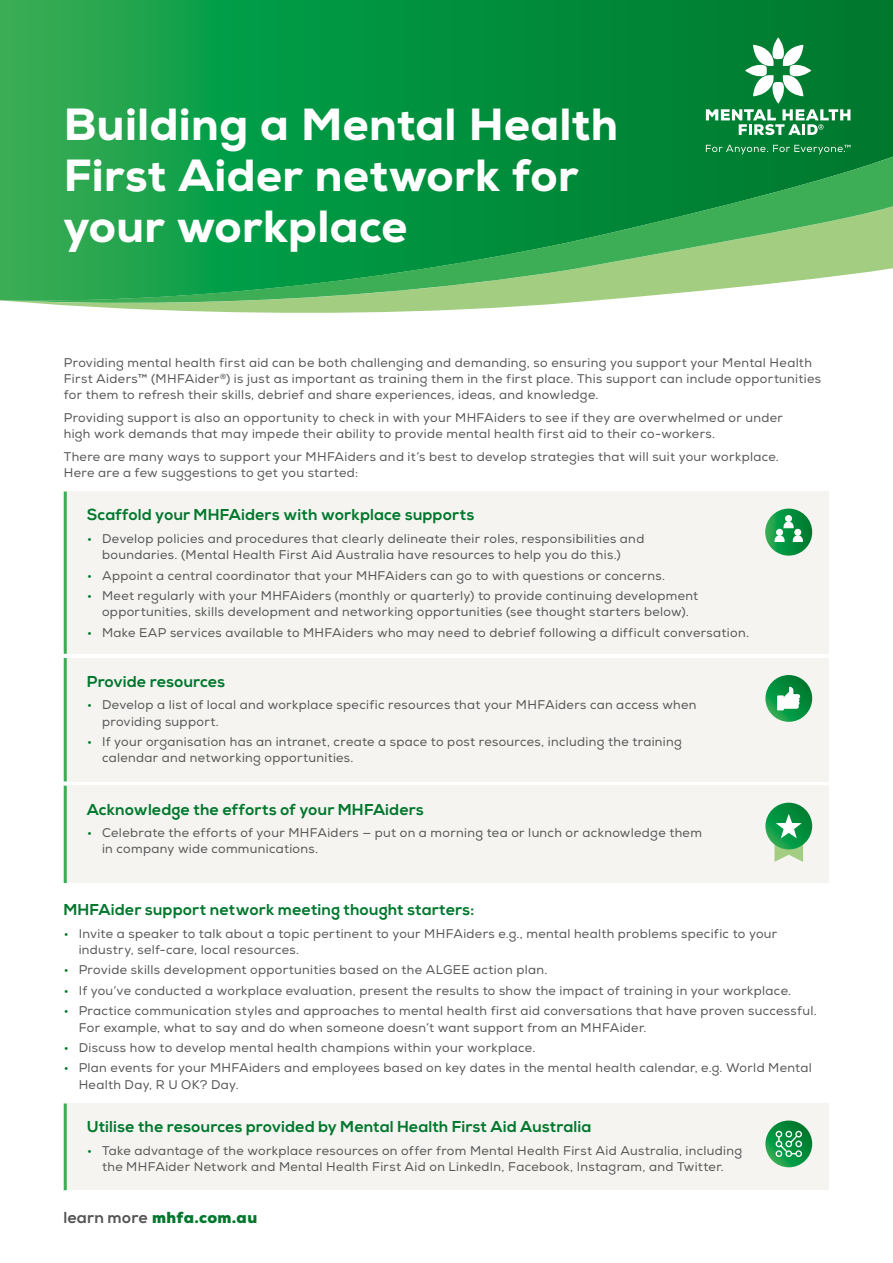
<style>
.page{position:relative;width:893px;height:1263px;background:#fff}
.page>*{position:absolute;margin:0;border:0;box-sizing:border-box;transform-origin:0 0}
.t1{font:800 45px/51px "Nexa";letter-spacing:.005em;color:#fff}
.t2{font:900 15.9px "Nexa";letter-spacing:.02em;color:#00772c}
.t3{font:700 15.75px "Nexa";letter-spacing:.02em;color:#00772c}
.t4{font:12.6px/16.2px "Nexa";letter-spacing:.025em;color:#555756}
.s1{color:#00772c}
.s2{font-weight:700;color:#555756}
</style>
<div class="page">
<svg style="left:0;top:0;width:893px;height:151px;background:#0a9340"></svg>
<svg style="left:0;top:151px;width:893px;height:161px;background:#3daa5d"></svg>
<svg style="left:706px;top:145px;width:144px;height:9px"></svg>
<svg style="left:706px;top:37px;width:144px;height:98px"></svg>
<div style="left:64px;top:492px;width:765px;height:162px;background:#f5f4f1"></div>
<hr style="left:64px;top:492px;width:3px;height:162px;background:#3dae56">
<div style="left:64px;top:658px;width:765px;height:123px;background:#f5f4f1"></div>
<div style="left:64px;top:786px;width:765px;height:97px;background:#f5f4f1"></div>
<svg style="left:765px;top:803px;width:47px;height:46px"></svg>
<svg style="left:774px;top:814px;width:29px;height:48px"></svg>
<svg style="left:765px;top:675px;width:47px;height:47px"></svg>
<svg style="left:777px;top:695px;width:7px;height:15px"></svg>
<svg style="left:782px;top:686px;width:19px;height:23px"></svg>
<div style="left:64px;top:1103px;width:765px;height:87px;background:#f5f4f1"></div>
<svg style="left:765px;top:1120px;width:47px;height:47px"></svg>
<div style="left:795px;top:1131px;width:7px;height:6px;border:1px solid #fff;border-radius:50%"></div>
<div style="left:795px;top:1140px;width:7px;height:7px;border:1px solid #fff;border-radius:50%"></div>
<div style="left:776px;top:1150px;width:6px;height:7px;border:1px solid #fff;border-radius:50%"></div>
<div style="left:785px;top:1150px;width:7px;height:7px;border:1px solid #fff;border-radius:50%"></div>
<div style="left:795px;top:1150px;width:7px;height:7px;border:1px solid #fff;border-radius:50%"></div>
<svg style="left:776px;top:1131px;width:22px;height:23px"></svg>
<hr style="left:64px;top:658px;width:3px;height:123px;background:#3dae56">
<hr style="left:64px;top:786px;width:3px;height:97px;background:#3dae56">
<hr style="left:64px;top:1103px;width:3px;height:87px;background:#3dae56">
<svg style="left:765px;top:509px;width:47px;height:47px"></svg>
<h1 class="t1" style="left:64px;top:99px;width:556px">Building a Mental Health<br>First Aider network for your workplace</h1>
<p class="t4" style="left:64px;top:355px;width:759px">Providing mental health first aid can be both challenging and demanding, so ensuring you support your Mental Health<br>First Aiders™ (MHFAider<sup>®</sup>) is just as important as training them in the first place. This support can include opportunities for them to refresh their skills, debrief and share experiences, ideas, and knowledge.</p>
<p class="t4" style="left:64px;top:410px;width:721px">Providing support is also an opportunity to check in with your MHFAiders to see if they are overwhelmed or under high work demands that may impede their ability to provide mental health first aid to their co‑workers.</p>
<p class="t4" style="left:64px;top:448px;width:717px">There are many ways to support your MHFAiders and it’s best to develop strategies that will suit your workplace.<br>Here are a few suggestions to get you started:</p>
<p class="t3" style="left:87px;top:506px;width:389px">Scaffold your MHFAiders with workplace supports</p>
<p class="t4" style="left:102px;top:531px;width:544px;text-indent:-15px"><span class="s1">•</span> Develop policies and procedures that clearly delineate their roles, responsibilities and boundaries. (Mental Health First Aid Australia have resources to help you do this.)</p>
<p class="t4" style="left:87px;top:567px;width:579px"><span class="s1">•</span> Appoint a central coordinator that your MHFAiders can go to with questions or concerns.</p>
<p class="t4" style="left:87px;top:588px;width:612px;text-align:center"><span class="s1">•</span> Meet regularly with your MHFAiders (monthly or quarterly) to provide continuing development opportunities, skills development and networking opportunities (see thought starters below).</p>
<p class="t4" style="left:87px;top:625px;width:663px"><span class="s1">•</span> Make EAP services available to MHFAiders who may need to debrief following a difficult conversation.</p>
<p class="t3" style="left:87px;top:672px;width:140px">Provide resources</p>
<p class="t4" style="left:102px;top:697px;width:596px;text-indent:-15px"><span class="s1">•</span> Develop a list of local and workplace specific resources that your MHFAiders can access when providing support.</p>
<p class="t4" style="left:102px;top:734px;width:581px;text-indent:-15px"><span class="s1">•</span> If your organisation has an intranet, create a space to post resources, including the training calendar and networking opportunities.</p>
<p class="t3" style="left:87px;top:800px;width:338px">Acknowledge the efforts of your MHFAiders</p>
<p class="t4" style="left:102px;top:825px;width:601px;text-indent:-15px"><span class="s1">•</span> Celebrate the efforts of your MHFAiders — put on a morning tea or lunch or acknowledge them in company wide communications.</p>
<p class="t3" style="left:64px;top:901px;width:412px">MHFAider support network meeting thought starters:</p>
<p class="t4" style="left:79px;top:925px;width:700px;text-indent:-15px"><span class="s1">•</span> Invite a speaker to talk about a topic pertinent to your MHFAiders e.g., mental health problems specific to your industry, self-care, local resources.</p>
<p class="t4" style="left:64px;top:962px;width:485px"><span class="s1">•</span> Provide skills development opportunities based on the ALGEE action plan.</p>
<p class="t4" style="left:64px;top:983px;width:729px"><span class="s1">•</span> If you’ve conducted a workplace evaluation, present the results to show the impact of training in your workplace.</p>
<p class="t4" style="left:79px;top:1003px;width:739px;text-indent:-15px"><span class="s1">•</span> Practice communication styles and approaches to mental health first aid conversations that have proven successful.<br>For example, what to say and do when someone doesn’t want support from an MHFAider.</p>
<p class="t4" style="left:64px;top:1040px;width:473px"><span class="s1">•</span> Discuss how to develop mental health champions within your workplace.</p>
<p class="t4" style="left:79px;top:1060px;width:735px;text-indent:-15px"><span class="s1">•</span> Plan events for your MHFAiders and employees based on key dates in the mental health calendar, e.g. World Mental<br>Health Day, R U OK? Day.</p>
<p class="t3" style="left:87px;top:1118px;width:506px">Utilise the resources provided by Mental Health First Aid Australia</p>
<p class="t4" style="left:87px;top:1143px;width:656px;text-align:center"><span class="s1">•</span> Take advantage of the workplace resources on offer from Mental Health First Aid Australia, including the MHFAider Network and Mental Health First Aid on LinkedIn, Facebook, Instagram, and Twitter.</p>
<p class="t2" style="left:64px;top:1207px;width:195px"><span class="s2">learn more</span> mhfa.com.au</p>
</div>
